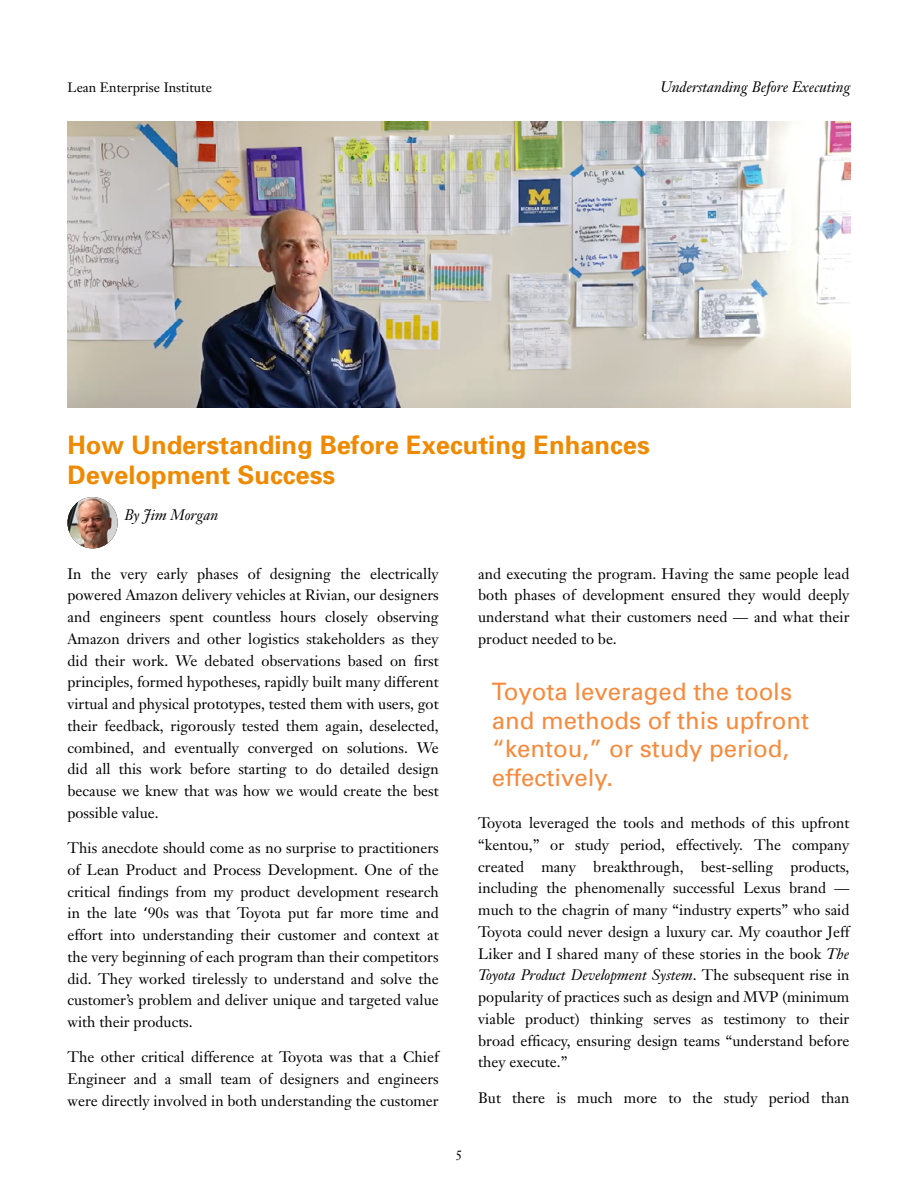
<style>
.page{position:relative;width:918px;height:1188px;background:#fff}
.page>*{position:absolute;margin:0;border:0;box-sizing:border-box;transform-origin:0 0}
.t1{font:700 25.5px/30px "Univers";color:#ef8a00}
.t2{font:24px/28.8px "Univers";color:#f78a3c}
.t3{font:15px/21.8px "Janson Text";color:#000;text-align:justify}
.t4{font:italic 15px "Janson Text";color:#000}
.t5{font:13.5px "Janson Text";color:#000}
.s1{font-family:"Univers"}
.s2{font-style:italic}
</style>
<div class="page">
<img style="left:68px;top:122px;width:782px;height:286px">
<img style="left:68px;top:497px;width:50px;height:51px">
<p class="t5" style="left:68px;top:79px;width:146px">Lean Enterprise Institute</p>
<p class="t4" style="left:660px;top:78px;width:192px">Understanding Before Executing</p>
<h1 class="t1" style="left:68px;top:430px;width:584px">How Understanding Before Executing Enhances<br>Development Success</h1>
<p class="t4" style="left:124px;top:506px;width:95px">By Jim Morgan</p>
<p class="t3" style="left:68px;top:563px;width:373px">In the very early phases of designing the electrically powered Amazon delivery vehicles at Rivian, our designers and engineers spent countless hours closely observing Amazon drivers and other logistics stakeholders as they did their work. We debated observations based on first principles, formed hypotheses, rapidly built many different virtual and physical prototypes, tested them with users, got their feedback, rigorously tested them again, deselected, combined, and eventually converged on solutions. We did all this work before starting to do detailed design because we knew that was how we would create the best possible value.</p>
<p class="t3" style="left:68px;top:837px;width:373px">This anecdote should come as no surprise to practitioners of Lean Product and Process Development. One of the critical findings from my product development research in the late <span class="s1">‘</span>90s was that Toyota put far more time and effort into understanding their customer and context at the very beginning of each program than their competitors did. They worked tirelessly to understand and solve the customer’s problem and deliver unique and targeted value with their products.</p>
<p class="t3" style="left:68px;top:1046px;width:373px">The other critical difference at Toyota was that a Chief Engineer and a small team of designers and engineers were directly involved in both understanding the customer</p>
<p class="t5" style="left:455px;top:1146px;width:9px">5</p>
<p class="t3" style="left:478px;top:563px;width:373px">and executing the program. Having the same people lead both phases of development ensured they would deeply understand what their customers need — and what their product needed to be.</p>
<h2 class="t2" style="left:492px;top:677px;width:319px">Toyota leveraged the tools and methods of this upfront “kentou,” or study period, effectively.</h2>
<p class="t3" style="left:478px;top:812px;width:373px">Toyota leveraged the tools and methods of this upfront “kentou,” or study period, effectively. The company created many breakthrough, best-selling products, including the phenomenally successful Lexus brand — much to the chagrin of many “industry experts” who said Toyota could never design a luxury car. My coauthor Jeff Liker and I shared many of these stories in the book <span class="s2">The Toyota Product Development System</span>. The subsequent rise in popularity of practices such as design and MVP (minimum viable product) thinking serves as testimony to their broad efficacy, ensuring design teams “understand before they execute.”</p>
<p class="t3" style="left:478px;top:1087px;width:373px">But there is much more to the study period than</p>
</div>
